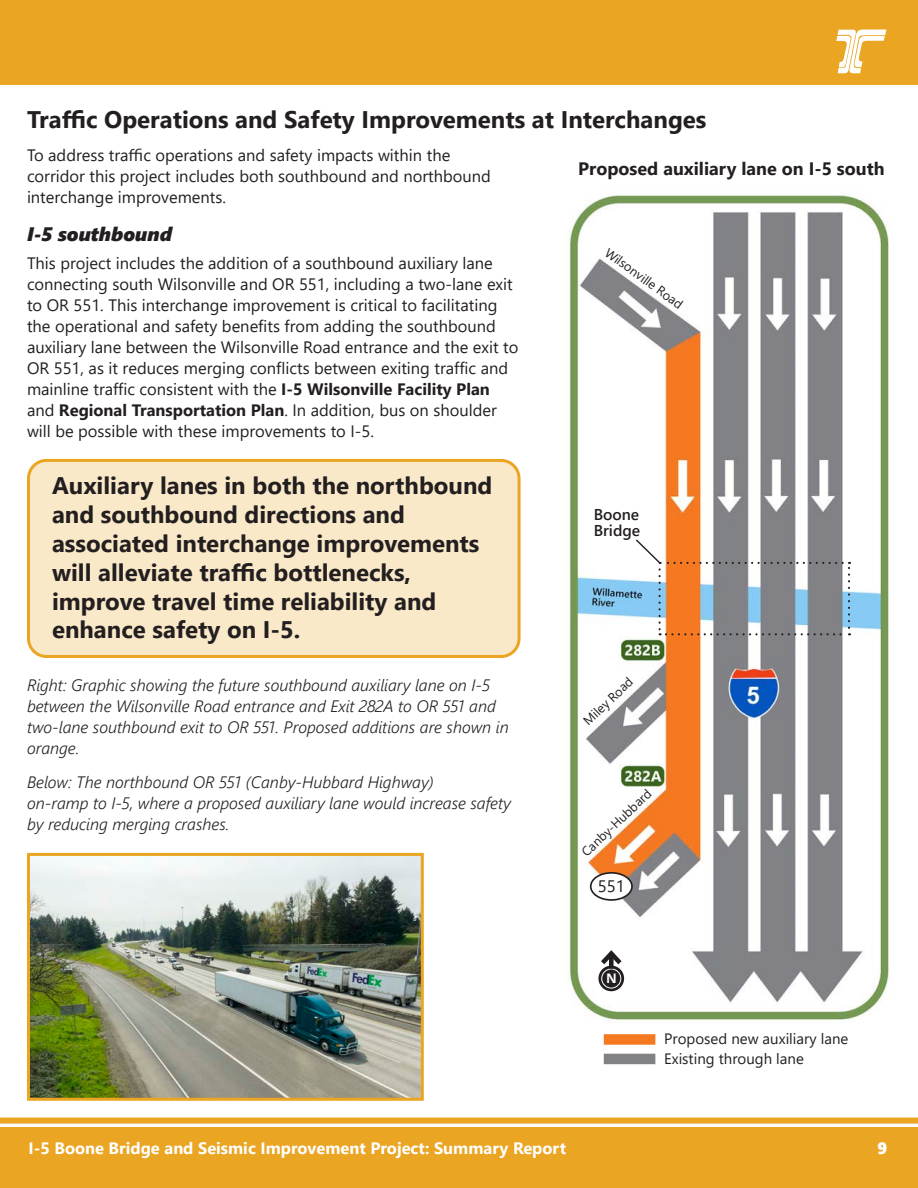
<style>
.page{position:relative;width:918px;height:1188px;background:#fff}
.page>*{position:absolute;margin:0;border:0;box-sizing:border-box;transform-origin:0 0}
.Subheading{font:700 24px/28.8px "Segoe UI";color:#231f20}
.t1{font:italic 19.5px "Segoe UI Black";color:#231f20}
.Subheading-2{font:700 18px "Segoe UI";color:#231f20}
.t2{font:16.65px "Segoe UI";color:#231f20}
.t3{font:16.5px/21px "Segoe UI";color:#231f20}
.Captions{font:italic 300 16.5px/21px "Segoe UI";color:#231f20}
.t4{font:700 16.5px "Segoe UI";color:#fff}
.t5{font:16.5px "Segoe UI Black";color:#fff}
.t6{font:600 15.6px/15.8px "Segoe UI";color:#231f20}
.t7{font:15px "Segoe UI";color:#231f20}
.t8{font:700 13.2px "Open Sans";color:#fff}
.t9{font:12.9px "Segoe UI";color:#231f20}
.s1{font-weight:700}
</style>
<div class="page">
<div style="left:0;top:0;width:918px;height:84px;background:#eaa522"></div>
<div style="left:0;top:1128px;width:918px;height:60px;background:#eaa522"></div>
<svg style="left:836px;top:30px;width:51px;height:43px"></svg>
<div style="left:0;top:1118px;width:918px;height:6px;background:#eaa522"></div>
<img style="left:31px;top:857px;width:389px;height:240px">
<div style="left:27px;top:853px;width:397px;height:248px;border:3px solid #eaa522"></div>
<img style="left:569px;top:195px;width:321px;height:826px">
<svg style="left:598px;top:966px;width:26px;height:25px"></svg>
<div style="left:602px;top:969px;width:19px;height:19px;border:1px solid #fff;border-radius:50%"></div>
<svg style="left:596px;top:947px;width:30px;height:22px"></svg>
<div style="left:28px;top:460px;width:491px;height:196px;background:#fae9c8;border-radius:18px"></div>
<div style="left:27px;top:459px;width:494px;height:199px;border:3px solid #eaa522;border-radius:18px"></div>
<div style="left:604px;top:1034px;width:51px;height:11px;background:#f57921"></div>
<div style="left:604px;top:1054px;width:51px;height:10px;background:#818286"></div>
<div style="left:591px;top:873px;width:41px;height:27px;background:#fff;border-radius:50%"></div>
<div style="left:590px;top:872px;width:43px;height:29px;border:2px solid #231f20;border-radius:50%"></div>
<svg style="left:634px;top:538px;width:216px;height:97px"></svg>
<p class="Subheading" style="left:27px;top:103px;width:681px">Traffic Operations and Safety Improvements at Interchanges</p>
<p class="t3" style="left:27px;top:143px;width:465px">To address traffic operations and safety impacts within the corridor this project includes both southbound and northbound interchange improvements.</p>
<p class="t1" style="left:27px;top:219px;width:147px">I-5 southbound</p>
<p class="t3" style="left:27px;top:251px;width:493px">This project includes the addition of a southbound auxiliary lane connecting south Wilsonville and OR 551, including a two-lane exit to OR 551. This interchange improvement is critical to facilitating the operational and safety benefits from adding the southbound auxiliary lane between the Wilsonville Road entrance and the exit to OR 551, as it reduces merging conflicts between exiting traffic and mainline traffic consistent with the <span class="s1">I-5 Wilsonville Facility Plan </span>and <span class="s1">Regional Transportation Plan</span>. In addition, bus on shoulder will be possible with these improvements to I-5.</p>
<p class="Subheading-2" style="left:578px;top:151px;width:308px">Proposed auxiliary lane on I-5 south</p>
<p class="t9" style="left:614px;top:241px;width:94px;rotate:36deg">Wilsonville Road</p>
<p class="Subheading" style="left:52px;top:470px;width:442px">Auxiliary lanes in both the northbound and southbound directions and associated interchange improvements will alleviate traffic bottlenecks, improve travel time reliability and enhance safety on I-5.</p>
<p class="Captions" style="left:27px;top:672px;width:483px">Right: Graphic showing the future southbound auxiliary lane on I-5 between the Wilsonville Road entrance and Exit 282A to OR 551 and two-lane southbound exit to OR 551. Proposed additions are shown in orange.</p>
<p class="Captions" style="left:27px;top:769px;width:485px">Below: The northbound OR 551 (Canby-Hubbard Highway)<br>on-ramp to I-5, where a proposed auxiliary lane would increase safety by reducing merging crashes.</p>
<p class="t6" style="left:594px;top:506px;width:48px">Boone<br>Bridge</p>
<p class="t9" style="left:577px;top:714px;width:65px;rotate:-43deg">Miley Road</p>
<p class="t9" style="left:575px;top:845px;width:92px;rotate:-43deg">Canby-Hubbard</p>
<p class="t2" style="left:598px;top:871px;width:28px">551</p>
<p class="t8" style="left:606px;top:969px;width:12px">N</p>
<p class="t7" style="left:664px;top:1025px;width:186px">Proposed new auxiliary lane</p>
<p class="t7" style="left:664px;top:1044px;width:141px">Existing through lane</p>
<p class="t4" style="left:28px;top:1133px;width:539px">I-5 Boone Bridge and Seismic Improvement Project: Summary Report</p>
<p class="t5" style="left:877px;top:1137px;width:11px">9</p>
</div>
